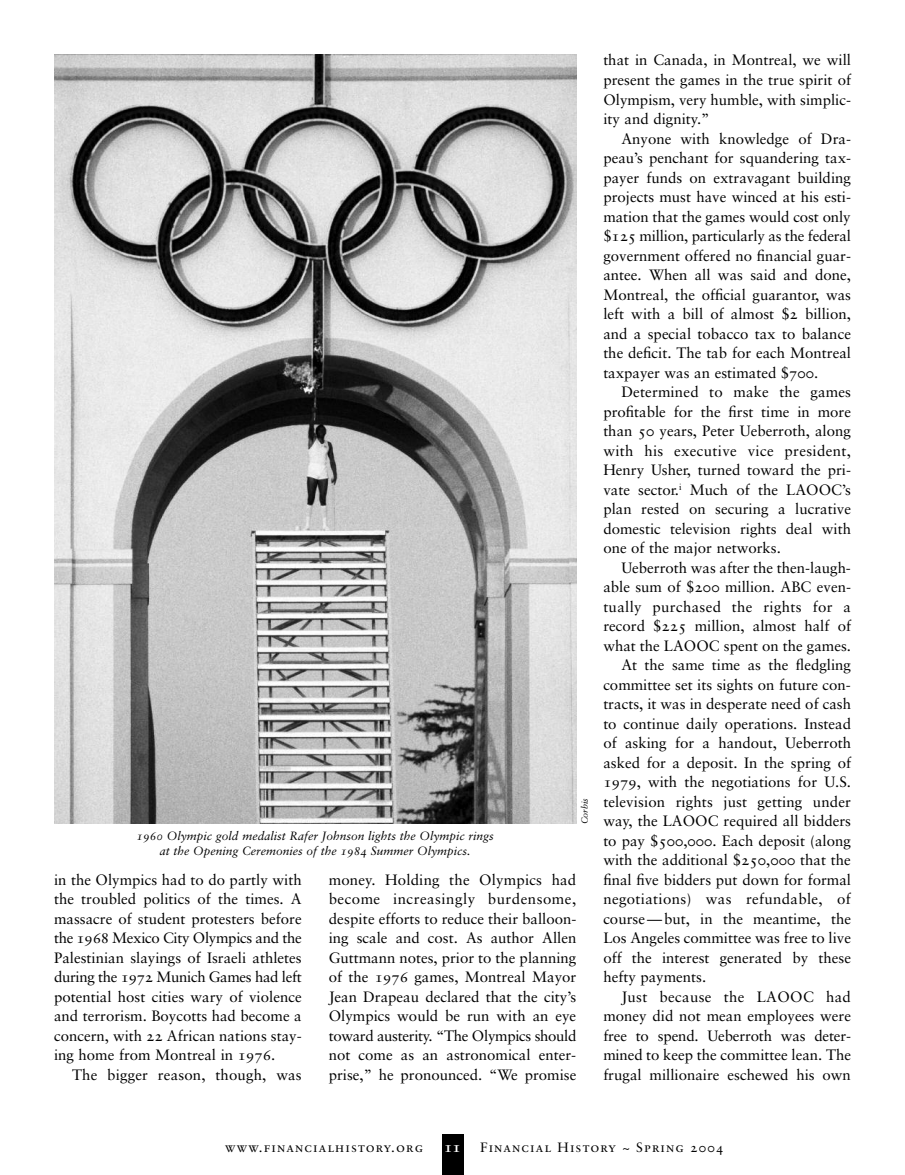
<style>
.page{position:relative;width:905px;height:1175px;background:#fff}
.page>*{position:absolute;margin:0;border:0;box-sizing:border-box;transform-origin:0 0}
.t1{font:15px/19.5px "Sabon";color:#000;text-align:justify}
.t2{font:15px "Sabon";letter-spacing:.02em;color:#000}
.t3{font:15px "Sabon Bold Os F";color:#fff}
.t4{font:13.5px "Sabon Roman SC";letter-spacing:.085em;color:#000}
.t5{font:italic 12px/15px "Sabon";color:#000;text-align:center}
.t6{font:italic 9px "Sabon";color:#000}
.s1{font-family:"Sabon Italic Os F";font-style:normal}
.s2{font-family:"Sabon Roman SC"}
</style>
<div class="page">
<div style="left:442px;top:1134px;width:21px;height:40px;background:#000"></div>
<img style="left:54px;top:54px;width:522px;height:770px">
<p class="t5" style="left:136px;top:829px;width:359px"><span class="s1">1960</span> Olympic gold medalist Rafer Johnson lights the Olympic rings at the Opening Ceremonies of the <span class="s1">1984</span> Summer Olympics.</p>
<p class="t6" style="left:580px;top:824px;width:28px;rotate:-90deg">Corbis</p>
<p class="t1" style="left:54px;top:871px;width:249px">in the Olympics had to do partly with the troubled politics of the times. A massacre of student protesters before the <span class="s2">1968</span> Mexico City Olympics and the Palestinian slayings of Israeli athletes during the <span class="s2">1972</span> Munich Games had left potential host cities wary of violence and terrorism. Boycotts had become a concern, with <span class="s2">22</span> African nations stay&shy;ing home from Montreal in <span class="s2">1976</span>.</p>
<p class="t1" style="left:72px;top:1066px;width:231px">The bigger reason, though, was</p>
<p class="t1" style="left:328px;top:871px;width:249px">money. Holding the Olympics had become increasingly burdensome, despite efforts to reduce their balloon&shy;ing scale and cost. As author Allen Guttmann notes, prior to the planning of the <span class="s2">1976</span> games, Montreal Mayor Jean Drapeau declared that the city’s Olympics would be run with an eye toward austerity. “The Olympics should not come as an astronomical enter&shy;prise,” he pronounced. “We promise</p>
<p class="t1" style="left:603px;top:52px;width:249px">that in Canada, in Montreal, we will present the games in the true spirit of Olympism, very humble, with simplic&shy;ity and dignity.”</p>
<p class="t1" style="left:603px;top:130px;width:249px;text-indent:18px">Anyone with knowledge of Dra&shy;peau’s penchant for squandering tax&shy;payer funds on extravagant building projects must have winced at his esti&shy;mation that the games would cost only $<span class="s2">125</span> million, particularly as the federal government offered no financial guar&shy;antee. When all was said and done, Montreal, the official guarantor, was left with a bill of almost $<span class="s2">2</span> billion, and a special tobacco tax to balance the deficit. The tab for each Montreal taxpayer was an estimated $<span class="s2">700</span>.</p>
<p class="t1" style="left:603px;top:383px;width:249px;text-indent:18px">Determined to make the games profitable for the first time in more than <span class="s2">50</span> years, Peter Ueberroth, along with his executive vice president, Henry Usher, turned toward the pri&shy;vate sector.<sup>i</sup> Much of the LAOOC’s plan rested on securing a lucrative domestic television rights deal with one of the major networks.</p>
<p class="t1" style="left:621px;top:559px;width:231px">Ueberroth was after the then-laugh-</p>
<p class="t1" style="left:603px;top:578px;width:249px">able sum of $<span class="s2">200</span> million. ABC even-</p>
<p class="t2" style="left:603px;top:600px;width:249px">tually purchased the rights for a</p>
<p class="t1" style="left:603px;top:617px;width:249px">record $<span class="s2">225</span> million, almost half of</p>
<p class="t1" style="left:603px;top:637px;width:249px">what the LAOOC spent on the games.</p>
<p class="t1" style="left:621px;top:656px;width:231px">At the same time as the fledgling</p>
<p class="t1" style="left:603px;top:676px;width:249px">committee set its sights on future con-</p>
<p class="t1" style="left:603px;top:695px;width:249px">tracts, it was in desperate need of cash</p>
<p class="t1" style="left:603px;top:715px;width:249px">to continue daily operations. Instead</p>
<p class="t1" style="left:603px;top:734px;width:249px">of asking for a handout, Ueberroth</p>
<p class="t1" style="left:603px;top:754px;width:249px">asked for a deposit. In the spring of</p>
<p class="t1" style="left:603px;top:773px;width:249px"><span class="s2">1979</span>, with the negotiations for U.S.</p>
<p class="t1" style="left:603px;top:793px;width:249px">television rights just getting under</p>
<p class="t1" style="left:603px;top:812px;width:249px">way, the LAOOC required all bidders</p>
<p class="t1" style="left:603px;top:832px;width:249px">to pay $<span class="s2">500,000</span>. Each deposit (along</p>
<p class="t1" style="left:603px;top:851px;width:249px">with the additional $<span class="s2">250,000</span> that the</p>
<p class="t1" style="left:603px;top:871px;width:249px">final five bidders put down for formal</p>
<p class="t2" style="left:603px;top:892px;width:249px">negotiations) was refundable, of</p>
<p class="t1" style="left:603px;top:910px;width:249px">course—but, in the meantime, the</p>
<p class="t1" style="left:603px;top:929px;width:249px">Los Angeles committee was free to live</p>
<p class="t1" style="left:603px;top:949px;width:249px">off the interest generated by these</p>
<p class="t1" style="left:603px;top:968px;width:104px">hefty payments.</p>
<p class="t2" style="left:621px;top:990px;width:231px">Just because the LAOOC had</p>
<p class="t1" style="left:603px;top:1007px;width:249px">money did not mean employees were</p>
<p class="t1" style="left:603px;top:1027px;width:249px">free to spend. Ueberroth was deter-</p>
<p class="t1" style="left:603px;top:1046px;width:249px">mined to keep the committee lean. The</p>
<p class="t1" style="left:603px;top:1066px;width:249px">frugal millionaire eschewed his own</p>
<p class="t4" style="left:225px;top:1142px;width:199px">www.financialhistory.org</p>
<p class="t4" style="left:480px;top:1142px;width:245px">Financial History ~ Spring 2004</p>
<p class="t3" style="left:444px;top:1141px;width:18px">11</p>
</div>
